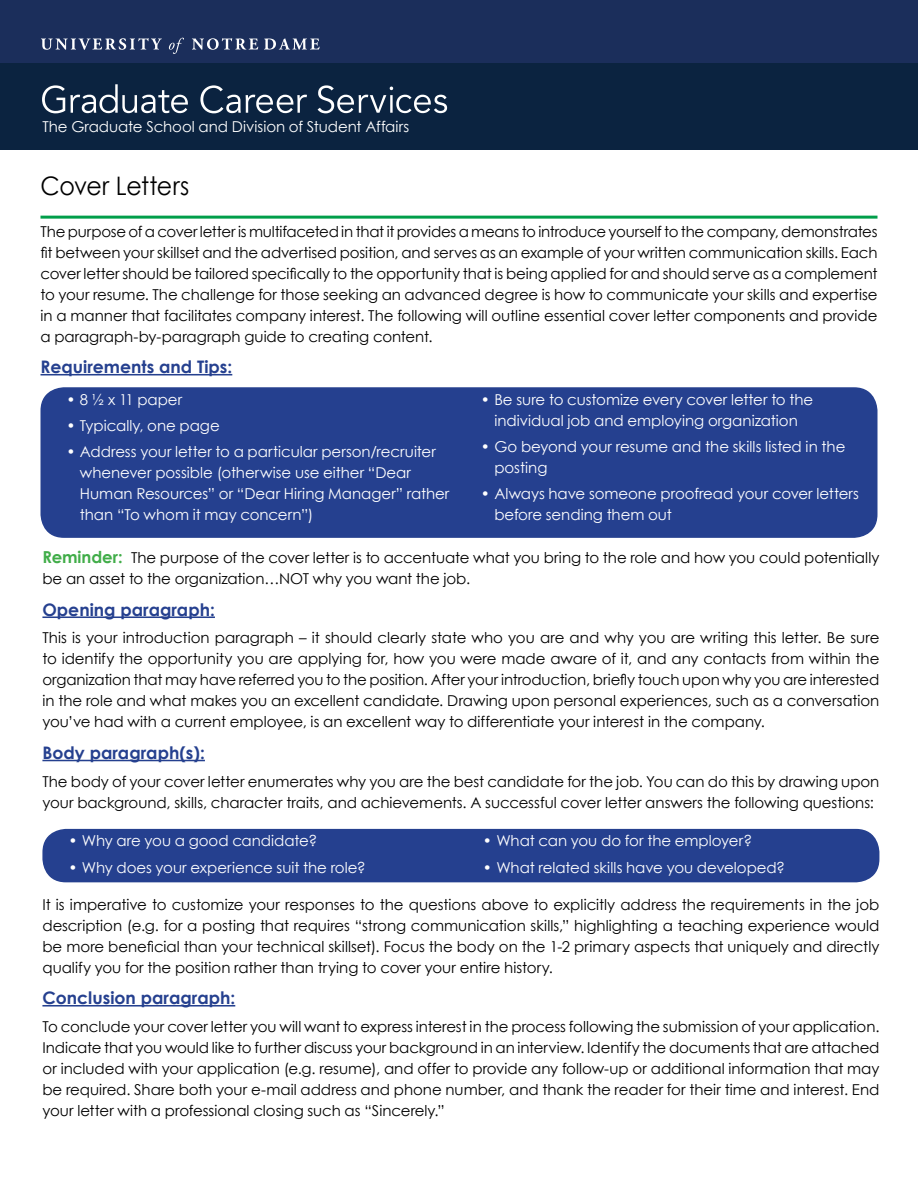
<style>
.page{position:relative;width:918px;height:1188px;background:#fff}
.page>*{position:absolute;margin:0;border:0;box-sizing:border-box;transform-origin:0 0}
.t1{font:25.5px "Century Gothic";letter-spacing:-.02em;color:#000;scale:.93 1}
.t2{font:700 17.25px "Century Gothic";color:#25408f}
.t3{font:15px/21px "Century Gothic";letter-spacing:-.005em;color:#000;text-align:justify}
.t4{font:15px/21px "Century Gothic";letter-spacing:-.005em;color:#fff}
.s1{font-weight:700;font-size:16.5px;color:#41ad49}
</style>
<div class="page">
<div style="left:0;top:0;width:918px;height:63px;background:#1b2e5b"></div>
<div style="left:0;top:63px;width:918px;height:87px;background:#0b2340"></div>
<svg style="left:41px;top:38px;width:279px;height:16px"></svg>
<svg style="left:42px;top:84px;width:405px;height:29px"></svg>
<hr style="left:40px;top:374px;width:192px;height:1px;background:#25408f">
<hr style="left:40px;top:216px;width:838px;height:3px;background:#019e4a">
<hr style="left:42px;top:616px;width:173px;height:2px;background:#25408f">
<hr style="left:42px;top:760px;width:163px;height:1px;background:#25408f">
<hr style="left:42px;top:1005px;width:193px;height:2px;background:#25408f">
<div style="left:41px;top:388px;width:836px;height:149px;background:#25408f;border-radius:23px"></div>
<div style="left:40px;top:387px;width:838px;height:151px;border:2px solid #25408f;border-radius:23px"></div>
<div style="left:43px;top:830px;width:836px;height:52px;background:#25408f;border-radius:23px"></div>
<div style="left:42px;top:829px;width:837px;height:53px;border:2px solid #25408f;border-radius:23px"></div>
<p class="t4" style="left:42px;top:116px;width:368px">The Graduate School and Division of Student Affairs</p>
<h1 class="t1" style="left:40px;top:168px;width:162px">Cover Letters</h1>
<p class="t3" style="left:40px;top:220px;width:839px">The purpose of a cover letter is multifaceted in that it provides a means to introduce yourself to the company, demonstrates fit between your skillset and the advertised position, and serves as an example of your written communication skills. Each cover letter should be tailored specifically to the opportunity that is being applied for and should serve as a complement to your resume. The challenge for those seeking an advanced degree is how to communicate your skills and expertise in a manner that facilitates company interest. The following will outline essential cover letter components and provide a paragraph-by-paragraph guide to creating content.</p>
<p class="t2" style="left:40px;top:354px;width:193px">Requirements and Tips:</p>
<p class="t4" style="left:66px;top:388px;width:117px">• 8 ½ x 11 paper</p>
<p class="t4" style="left:66px;top:415px;width:155px">• Typically, one page</p>
<p class="t4" style="left:80px;top:441px;width:371px;text-indent:-14px">• Address your letter to a particular person/recruiter whenever possible (otherwise use either “Dear Human Resources” or “Dear Hiring Manager” rather than “To whom it may concern”)</p>
<p class="t4" style="left:481px;top:388px;width:334px;text-align:center">• Be sure to customize every cover letter to the individual job and employing organization</p>
<p class="t4" style="left:494px;top:436px;width:352px;text-indent:-14px">• Go beyond your resume and the skills listed in the posting</p>
<p class="t4" style="left:494px;top:483px;width:366px;text-indent:-14px">• Always have someone proofread your cover letters before sending them out</p>
<p class="t3" style="left:42px;top:547px;width:839px"><span class="s1">Reminder:</span> The purpose of the cover letter is to accentuate what you bring to the role and how you could potentially be an asset to the organization…NOT why you want the job.</p>
<p class="t2" style="left:42px;top:596px;width:174px">Opening paragraph:</p>
<p class="t3" style="left:42px;top:627px;width:839px">This is your introduction paragraph – it should clearly state who you are and why you are writing this letter. Be sure to identify the opportunity you are applying for, how you were made aware of it, and any contacts from within the organization that may have referred you to the position. After your introduction, briefly touch upon why you are interested in the role and what makes you an excellent candidate. Drawing upon personal experiences, such as a conversation you’ve had with a current employee, is an excellent way to differentiate your interest in the company.</p>
<p class="t2" style="left:42px;top:740px;width:164px">Body paragraph(s):</p>
<p class="t3" style="left:42px;top:771px;width:839px">The body of your cover letter enumerates why you are the best candidate for the job. You can do this by drawing upon your background, skills, character traits, and achievements. A successful cover letter answers the following questions:</p>
<p class="t4" style="left:68px;top:830px;width:250px">• Why are you a good candidate?</p>
<p class="t4" style="left:68px;top:856px;width:299px">• Why does your experience suit the role?</p>
<p class="t4" style="left:483px;top:830px;width:271px">• What can you do for the employer?</p>
<p class="t4" style="left:483px;top:856px;width:304px">• What related skills have you developed?</p>
<p class="t3" style="left:42px;top:894px;width:839px">It is imperative to customize your responses to the questions above to explicitly address the requirements in the job description (e.g. for a posting that requires “strong communication skills,” highlighting a teaching experience would be more beneficial than your technical skillset). Focus the body on the 1-2 primary aspects that uniquely and directly qualify you for the position rather than trying to cover your entire history.</p>
<p class="t2" style="left:42px;top:985px;width:194px">Conclusion paragraph:</p>
<p class="t3" style="left:42px;top:1016px;width:839px">To conclude your cover letter you will want to express interest in the process following the submission of your application.<br>Indicate that you would like to further discuss your background in an interview. Identify the documents that are attached or included with your application (e.g. resume), and offer to provide any follow-up or additional information that may be required. Share both your e-mail address and phone number, and thank the reader for their time and interest. End your letter with a professional closing such as “Sincerely.”</p>
</div>
